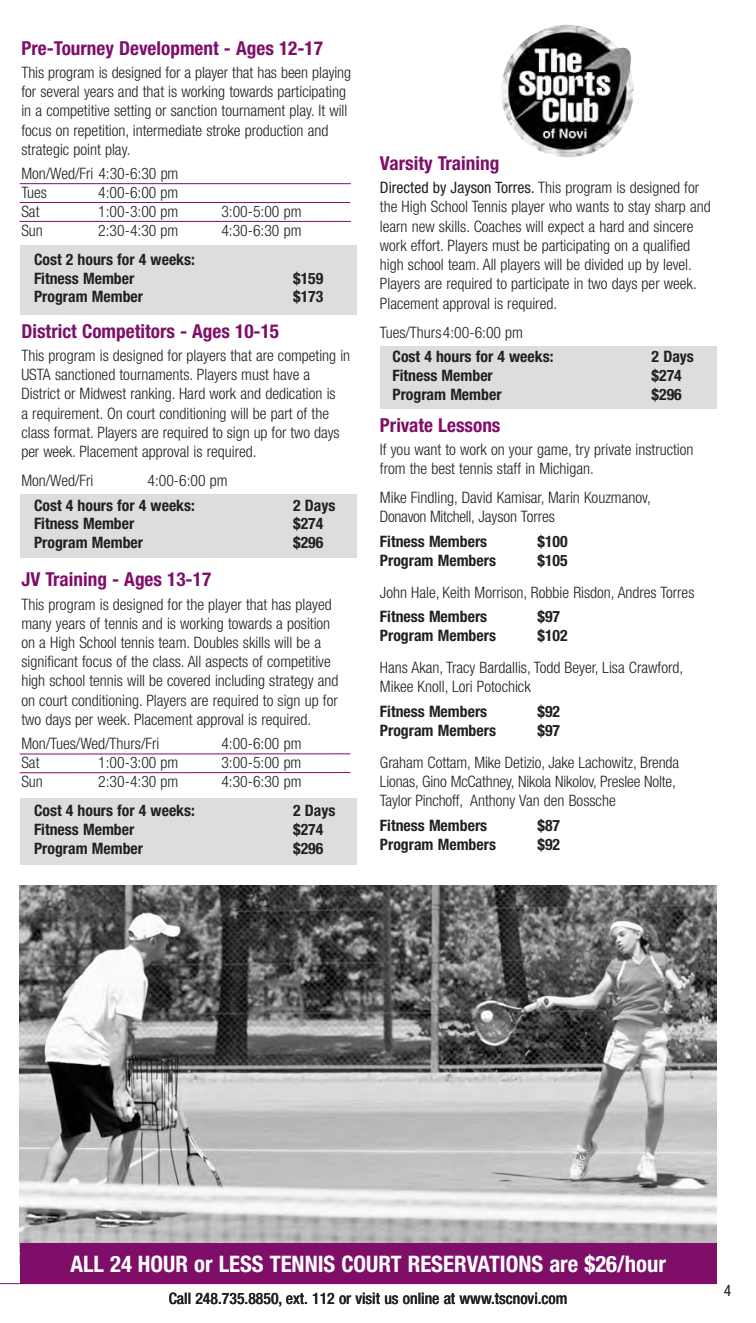
<style>
.page{position:relative;width:756px;height:1323px;background:#fff}
.page>*{position:absolute;margin:0;border:0;box-sizing:border-box;transform-origin:0 0}
.t1{font:700 condensed 22.75px "Helvetica Neue";color:#fff}
.t2{font:700 condensed 19.25px "Helvetica Neue";color:#7f0e69}
.t3{font:300 condensed 15.75px/19.2px "Helvetica Neue";color:#231f20}
.t4{font:700 condensed 15.75px/18.9px "Helvetica Neue";color:#231f20}
.t5{font:500 condensed 15.75px "Helvetica Neue";color:#231f20}
.t6{font:condensed 15.75px "Helvetica Neue";color:#231f20}
.s1{font-weight:400}
</style>
<div class="page">
<hr style="left:0;top:1283px;width:717px;height:1px;background:#7f0e69">
<img style="left:20px;top:885px;width:697px;height:359px">
<img style="left:501px;top:25px;width:133px;height:132px">
<hr style="left:20px;top:753px;width:330px;height:1px;background:#7f0e69">
<hr style="left:20px;top:772px;width:330px;height:1px;background:#7f0e69">
<div style="left:20px;top:1244px;width:697px;height:40px;background:#7f0e69"></div>
<hr style="left:20px;top:183px;width:331px;height:1px;background:#7f0e69">
<hr style="left:20px;top:202px;width:330px;height:1px;background:#7f0e69">
<hr style="left:20px;top:221px;width:331px;height:1px;background:#7f0e69">
<hr style="left:0;top:0;width:1px;height:109px;background:#7f0e69">
<div style="left:20px;top:245px;width:337px;height:70px;background:#dcdddf"></div>
<div style="left:20px;top:494px;width:337px;height:64px;background:#dcdddf"></div>
<div style="left:20px;top:799px;width:337px;height:66px;background:#dcdddf"></div>
<div style="left:380px;top:346px;width:337px;height:64px;background:#dcdddf"></div>
<p class="t2" style="left:21px;top:41px;width:303px">Pre-Tourney Development - Ages 12-17</p>
<p class="t3" style="left:21px;top:64px;width:331px">This program is designed for a player that has been playing for several years and that is working towards participating in a competitive setting or sanction tournament play. It will focus on repetition, intermediate stroke production and strategic point play.</p>
<p class="t3" style="left:21px;top:165px;width:159px">Mon/Wed/Fri 4:30-6:30 pm<br>Tues</p>
<p class="t3" style="left:98px;top:184px;width:82px">4:00-6:00 pm</p>
<p class="t3" style="left:21px;top:203px;width:20px">Sat</p>
<p class="t3" style="left:98px;top:203px;width:82px">1:00-3:00 pm</p>
<p class="t3" style="left:221px;top:203px;width:82px">3:00-5:00 pm</p>
<p class="t3" style="left:21px;top:222px;width:23px">Sun</p>
<p class="t3" style="left:98px;top:222px;width:82px">2:30-4:30 pm</p>
<p class="t3" style="left:221px;top:222px;width:82px">4:30-6:30 pm</p>
<p class="t4" style="left:34px;top:251px;width:162px">Cost 2 hours for 4 weeks:<br>Fitness Member</p>
<p class="t4" style="left:293px;top:270px;width:32px">$159</p>
<p class="t4" style="left:34px;top:289px;width:111px">Program Member</p>
<p class="t4" style="left:293px;top:289px;width:32px">$173</p>
<p class="t2" style="left:21px;top:324px;width:259px">District Competitors - Ages 10-15</p>
<p class="t3" style="left:21px;top:347px;width:330px">This program is designed for players that are competing in USTA sanctioned tournaments. Players must have a District or Midwest ranking. Hard work and dedication is<br>a requirement. On court conditioning will be part of the class format. Players are required to sign up for two days per week. Placement approval is required.</p>
<p class="t3" style="left:21px;top:473px;width:74px">Mon/Wed/Fri</p>
<p class="t3" style="left:147px;top:473px;width:82px">4:00-6:00 pm</p>
<p class="t4" style="left:34px;top:497px;width:162px">Cost 4 hours for 4 weeks:</p>
<p class="t4" style="left:293px;top:497px;width:44px">2 Days</p>
<p class="t4" style="left:34px;top:516px;width:102px">Fitness Member</p>
<p class="t4" style="left:293px;top:516px;width:32px">$274</p>
<p class="t4" style="left:34px;top:535px;width:111px">Program Member</p>
<p class="t4" style="left:293px;top:535px;width:32px">$296</p>
<p class="t2" style="left:21px;top:573px;width:191px">JV Training - Ages 13-17</p>
<p class="t3" style="left:21px;top:596px;width:319px">This program is designed for the player that has played many years of tennis and is working towards a position on a High School tennis team. Doubles skills will be a significant focus of the class. All aspects of competitive high school tennis will be covered including strategy and on court conditioning. Players are required to sign up for two days per week. Placement approval is required.</p>
<p class="t3" style="left:21px;top:735px;width:139px">Mon/Tues/Wed/Thurs/Fri</p>
<p class="t3" style="left:221px;top:735px;width:82px">4:00-6:00 pm</p>
<p class="t3" style="left:21px;top:754px;width:20px">Sat</p>
<p class="t3" style="left:98px;top:754px;width:82px">1:00-3:00 pm</p>
<p class="t3" style="left:221px;top:754px;width:82px">3:00-5:00 pm</p>
<p class="t3" style="left:21px;top:773px;width:23px">Sun</p>
<p class="t3" style="left:98px;top:773px;width:82px">2:30-4:30 pm</p>
<p class="t3" style="left:221px;top:773px;width:82px">4:30-6:30 pm</p>
<p class="t4" style="left:34px;top:802px;width:162px">Cost 4 hours for 4 weeks:</p>
<p class="t4" style="left:293px;top:802px;width:44px">2 Days</p>
<p class="t4" style="left:34px;top:821px;width:102px">Fitness Member</p>
<p class="t4" style="left:293px;top:821px;width:32px">$274</p>
<p class="t4" style="left:34px;top:840px;width:111px">Program Member</p>
<p class="t4" style="left:293px;top:840px;width:32px">$296</p>
<p class="t2" style="left:380px;top:156px;width:121px">Varsity Training</p>
<p class="t3" style="left:380px;top:179px;width:332px"><span class="s1">Directed by Jayson Torres.</span> This program is designed for the High School Tennis player who wants to stay sharp and learn new skills. Coaches will expect a hard and sincere work effort. Players must be participating on a qualified high school team. All players will be divided up by level.<br>Players are required to participate in two days per week.<br>Placement approval is required.</p>
<p class="t3" style="left:380px;top:324px;width:145px">Tues/Thurs4:00-6:00 pm</p>
<p class="t4" style="left:393px;top:348px;width:162px">Cost 4 hours for 4 weeks:</p>
<p class="t4" style="left:652px;top:348px;width:44px">2 Days</p>
<p class="t4" style="left:393px;top:367px;width:102px">Fitness Member</p>
<p class="t4" style="left:652px;top:367px;width:32px">$274</p>
<p class="t4" style="left:393px;top:386px;width:111px">Program Member</p>
<p class="t4" style="left:652px;top:386px;width:32px">$296</p>
<p class="t2" style="left:380px;top:418px;width:122px">Private Lessons</p>
<p class="t3" style="left:380px;top:441px;width:315px">If you want to work on your game, try private instruction from the best tennis staff in Michigan.</p>
<p class="t3" style="left:380px;top:489px;width:272px">Mike Findling, David Kamisar, Marin Kouzmanov,<br>Donavon Mitchell, Jayson Torres</p>
<p class="t4" style="left:380px;top:533px;width:109px">Fitness Members</p>
<p class="t4" style="left:537px;top:533px;width:32px">$100</p>
<p class="t4" style="left:380px;top:552px;width:118px">Program Members</p>
<p class="t4" style="left:537px;top:552px;width:32px">$105</p>
<p class="t3" style="left:380px;top:584px;width:316px">John Hale, Keith Morrison, Robbie Risdon, Andres Torres</p>
<p class="t4" style="left:380px;top:608px;width:109px">Fitness Members</p>
<p class="t4" style="left:537px;top:608px;width:24px">$97</p>
<p class="t4" style="left:380px;top:628px;width:118px">Program Members</p>
<p class="t4" style="left:537px;top:628px;width:32px">$102</p>
<p class="t3" style="left:380px;top:659px;width:305px">Hans Akan, Tracy Bardallis, Todd Beyer, Lisa Crawford,<br>Mikee Knoll, Lori Potochick</p>
<p class="t4" style="left:380px;top:703px;width:109px">Fitness Members</p>
<p class="t4" style="left:537px;top:703px;width:24px">$92</p>
<p class="t4" style="left:380px;top:722px;width:118px">Program Members</p>
<p class="t4" style="left:537px;top:722px;width:24px">$97</p>
<p class="t3" style="left:380px;top:754px;width:301px">Graham Cottam, Mike Detizio, Jake Lachowitz, Brenda<br>Lionas, Gino McCathney, Nikola Nikolov, Preslee Nolte,<br>Taylor Pinchoff, Anthony Van den Bossche</p>
<p class="t4" style="left:380px;top:817px;width:109px">Fitness Members</p>
<p class="t4" style="left:537px;top:817px;width:24px">$87</p>
<p class="t4" style="left:380px;top:836px;width:118px">Program Members</p>
<p class="t4" style="left:537px;top:836px;width:24px">$92</p>
<h1 class="t1" style="left:70px;top:1256px;width:597px">ALL 24 HOUR or LESS TENNIS COURT RESERVATIONS are $26/hour</h1>
<p class="t5" style="left:169px;top:1293px;width:400px">Call 248.735.8850, ext. 112 or visit us online at www.tscnovi.com</p>
<p class="t6" style="left:724px;top:1285px;width:9px">4</p>
</div>
